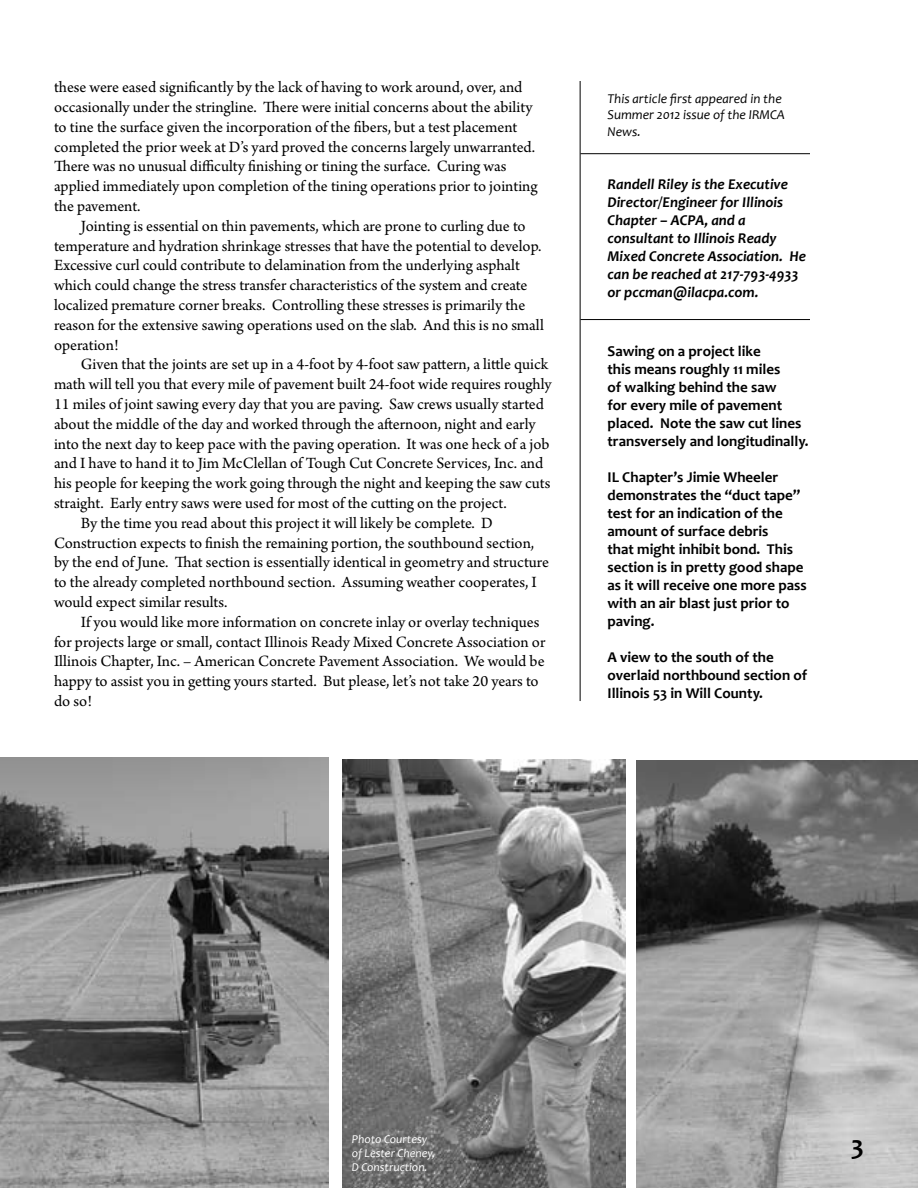
<style>
.page{position:relative;width:918px;height:1188px;background:#fff}
.page>*{position:absolute;margin:0;border:0;box-sizing:border-box;transform-origin:0 0}
.t1{font:700 27px "Candara";color:#000}
.t2{font:16.5px/19.8px "Arno Pro";color:#000}
.t3{font:700 15px/18px "Candara";color:#000}
.t4{font:italic 700 15px/18px "Candara";color:#000}
.t5{font:italic 13.5px/16.2px "Candara";color:#000}
.t6{font:italic 12px/14.4px "Candara";color:#fff}
</style>
<div class="page">
<img style="left:0;top:758px;width:329px;height:430px">
<img style="left:342px;top:759px;width:284px;height:429px">
<img style="left:636px;top:761px;width:282px;height:427px">
<hr style="left:580px;top:81px;width:1px;height:620px;background:#000">
<hr style="left:580px;top:319px;width:230px;height:1px;background:#000">
<hr style="left:580px;top:153px;width:230px;height:1px;background:#000">
<p class="t2" style="left:54px;top:78px;width:485px">these were eased significantly by the lack of having to work around, over, and occasionally under the stringline. There were initial concerns about the ability to tine the surface given the incorporation of the fibers, but a test placement completed the prior week at D’s yard proved the concerns largely unwarranted.<br>There was no unusual difficulty finishing or tining the surface. Curing was applied immediately upon completion of the tining operations prior to jointing the pavement.</p>
<p class="t2" style="left:54px;top:217px;width:491px;text-indent:27px">Jointing is essential on thin pavements, which are prone to curling due to temperature and hydration shrinkage stresses that have the potential to develop.<br>Excessive curl could contribute to delamination from the underlying asphalt which could change the stress transfer characteristics of the system and create localized premature corner breaks. Controlling these stresses is primarily the reason for the extensive sawing operations used on the slab. And this is no small operation!</p>
<p class="t2" style="left:81px;top:355px;width:469px">Given that the joints are set up in a 4-foot by 4-foot saw pattern, a little quick</p>
<p class="t2" style="left:54px;top:375px;width:499px">math will tell you that every mile of pavement built 24-foot wide requires roughly</p>
<p class="t2" style="left:54px;top:395px;width:492px">11 miles of joint sawing every day that you are paving. Saw crews usually started</p>
<p class="t2" style="left:54px;top:415px;width:483px">about the middle of the day and worked through the afternoon, night and early</p>
<p class="t2" style="left:54px;top:435px;width:497px">into the next day to keep pace with the paving operation. It was one heck of a job</p>
<p class="t2" style="left:54px;top:454px;width:491px">and I have to hand it to Jim McClellan of Tough Cut Concrete Services, Inc. and</p>
<p class="t2" style="left:54px;top:474px;width:498px">his people for keeping the work going through the night and keeping the saw cuts</p>
<p class="t2" style="left:54px;top:494px;width:454px">straight. Early entry saws were used for most of the cutting on the project.</p>
<p class="t2" style="left:81px;top:514px;width:414px">By the time you read about this project it will likely be complete. D</p>
<p class="t2" style="left:54px;top:534px;width:482px">Construction expects to finish the remaining portion, the southbound section,</p>
<p class="t2" style="left:54px;top:553px;width:496px">by the end of June. That section is essentially identical in geometry and structure</p>
<p class="t2" style="left:54px;top:573px;width:484px">to the already completed northbound section. Assuming weather cooperates, I</p>
<p class="t2" style="left:54px;top:593px;width:175px">would expect similar results.</p>
<p class="t2" style="left:81px;top:613px;width:460px">If you would like more information on concrete inlay or overlay techniques</p>
<p class="t2" style="left:54px;top:633px;width:493px">for projects large or small, contact Illinois Ready Mixed Concrete Association or</p>
<p class="t2" style="left:54px;top:652px;width:492px">Illinois Chapter, Inc. – American Concrete Pavement Association. We would be</p>
<p class="t2" style="left:54px;top:672px;width:486px">happy to assist you in getting yours started. But please, let’s not take 20 years to</p>
<p class="t2" style="left:54px;top:692px;width:39px">do so!</p>
<p class="t5" style="left:608px;top:91px;width:179px">This article first appeared in the<br>Summer 2012 issue of the IRMCA<br>News.</p>
<p class="t4" style="left:608px;top:175px;width:200px">Randell Riley is the Executive<br>Director/Engineer for Illinois<br>Chapter – ACPA, and a consultant to Illinois Ready<br>Mixed Concrete Association. He can be reached at 217-793-4933 or pccman@ilacpa.com.</p>
<p class="t3" style="left:608px;top:342px;width:203px">Sawing on a project like<br>this means roughly 11 miles<br>of walking behind the saw<br>for every mile of pavement placed. Note the saw cut lines transversely and longitudinally.</p>
<p class="t3" style="left:608px;top:468px;width:201px">IL Chapter’s Jimie Wheeler demonstrates the “duct tape” test for an indication of the amount of surface debris<br>that might inhibit bond. This section is in pretty good shape as it will receive one more pass with an air blast just prior to paving.</p>
<p class="t3" style="left:608px;top:648px;width:201px">A view to the south of the overlaid northbound section of<br>Illinois 53 in Will County.</p>
<p class="t6" style="left:352px;top:1132px;width:85px">Photo Courtesy of Lester Cheney,<br>D Construction.</p>
<h1 class="t1" style="left:851px;top:1129px;width:14px">3</h1>
</div>
